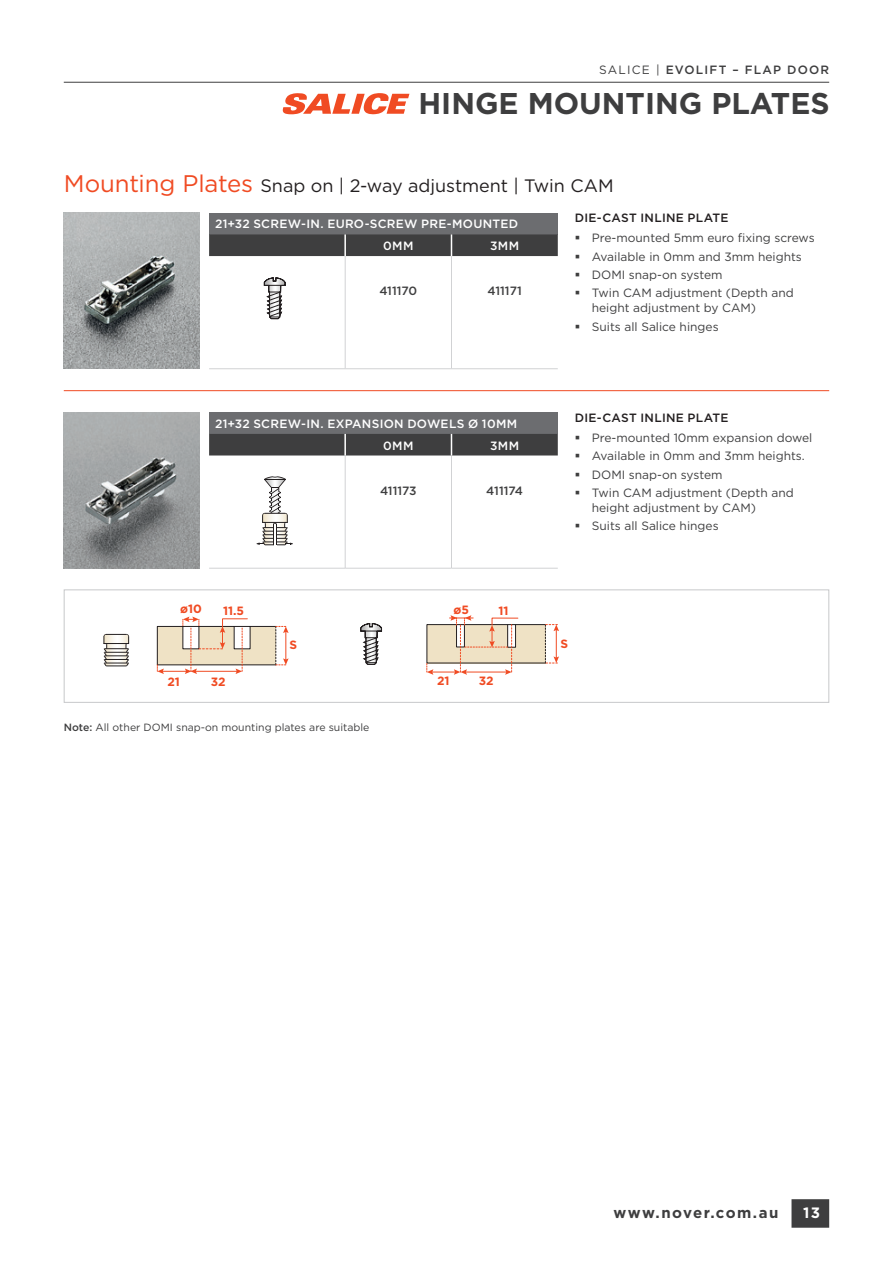
<style>
.page{position:relative;width:893px;height:1263px;background:#fff}
.page>*{position:absolute;margin:0;border:0;box-sizing:border-box;transform-origin:0 0}
.SECTION_Heading_-_TOP{font:700 30px "Gotham";color:#3e3e3f}
.SOFT_CLOSE{font:18px "Gotham";color:#231f20}
.t1{font:700 15px "Gotham";letter-spacing:.09em;color:#3e3e3f}
.t2{font:700 15px "Gotham";color:#fff}
.t3{font:12px/15px "Gotham";color:#3e3e3f}
.Table_Headings__Description{font:500 12px "Gotham";letter-spacing:.025em;color:#fff}
.Table_Headings__Description-2{font:500 12px "Gotham";letter-spacing:.02em;color:#231f20}
.Code_Centred{font:500 12px "Gotham";color:#3e3e3f}
.TAB_Heading_-_TOP{font:500 12px "Gotham";letter-spacing:.1em;color:#3e3e3f}
.t4{font:700 12px "Gotham";color:#f04b23}
.NEW_Bullet_Points{font:10.5px "Gotham";color:#3e3e3f}
.s1{font-weight:400}
.s2{font-size:24px;color:#f04b23}
.s3{font-weight:500}
</style>
<div class="page">
<div style="left:791px;top:1199px;width:38px;height:29px;background:#3e3e3f"></div>
<hr style="left:64px;top:82px;width:765px;height:1px;background:#3e3e3f">
<div style="left:64px;top:589px;width:765px;height:114px;border:1px solid #c7c8ca"></div>
<svg style="left:157px;top:616px;width:132px;height:58px"></svg>
<svg style="left:426px;top:615px;width:133px;height:60px"></svg>
<svg style="left:360px;top:623px;width:22px;height:42px"></svg>
<div style="left:209px;top:412px;width:349px;height:22px;background:#6c6d70"></div>
<div style="left:209px;top:434px;width:349px;height:21px;background:#3e3e3f"></div>
<hr style="left:345px;top:455px;width:1px;height:113px;background:#d1d2d4">
<hr style="left:451px;top:455px;width:1px;height:113px;background:#d1d2d4">
<hr style="left:209px;top:568px;width:136px;height:1px;background:#d1d2d4">
<hr style="left:345px;top:568px;width:106px;height:1px;background:#d1d2d4">
<hr style="left:451px;top:568px;width:107px;height:1px;background:#d1d2d4">
<div style="left:209px;top:213px;width:349px;height:21px;background:#6c6d70"></div>
<div style="left:209px;top:234px;width:349px;height:22px;background:#3e3e3f"></div>
<hr style="left:345px;top:256px;width:1px;height:113px;background:#d1d2d4">
<hr style="left:451px;top:256px;width:1px;height:113px;background:#d1d2d4">
<hr style="left:209px;top:368px;width:136px;height:1px;background:#d1d2d4">
<hr style="left:345px;top:368px;width:106px;height:1px;background:#d1d2d4">
<hr style="left:451px;top:368px;width:107px;height:1px;background:#d1d2d4">
<svg style="left:264px;top:277px;width:22px;height:42px"></svg>
<img style="left:64px;top:412px;width:136px;height:156px">
<hr style="left:64px;top:390px;width:765px;height:1px;background:#f04b23">
<svg style="left:282px;top:93px;width:127px;height:21px"></svg>
<svg style="left:257px;top:476px;width:36px;height:70px"></svg>
<svg style="left:103px;top:634px;width:26px;height:33px"></svg>
<img style="left:64px;top:213px;width:136px;height:156px">
<p class="TAB_Heading_-_TOP" style="left:599px;top:62px;width:231px"><span class="s1">SALICE |</span> EVOLIFT – FLAP DOOR</p>
<p class="SECTION_Heading_-_TOP" style="left:418px;top:84px;width:413px">HINGE MOUNTING PLATES</p>
<p class="SOFT_CLOSE" style="left:64px;top:174px;width:551px"><span class="s2">Mounting Plates</span> Snap on | 2-way adjustment | Twin CAM</p>
<p class="Table_Headings__Description" style="left:215px;top:216px;width:304px">21+32 SCREW-IN. EURO-SCREW PRE-MOUNTED</p>
<p class="Table_Headings__Description" style="left:383px;top:238px;width:32px">0MM</p>
<p class="Table_Headings__Description" style="left:490px;top:238px;width:30px">3MM</p>
<p class="Code_Centred" style="left:379px;top:283px;width:39px">411170</p>
<p class="Code_Centred" style="left:487px;top:283px;width:36px">411171</p>
<p class="Table_Headings__Description" style="left:215px;top:416px;width:304px">21+32 SCREW-IN. EXPANSION DOWELS Ø 10MM</p>
<p class="Table_Headings__Description" style="left:383px;top:437px;width:32px">0MM</p>
<p class="Table_Headings__Description" style="left:490px;top:437px;width:30px">3MM</p>
<p class="Code_Centred" style="left:380px;top:483px;width:38px">411173</p>
<p class="Code_Centred" style="left:486px;top:483px;width:38px">411174</p>
<p class="t4" style="left:180px;top:601px;width:23px">ø10</p>
<p class="t4" style="left:223px;top:603px;width:23px">11.5</p>
<p class="t4" style="left:167px;top:673px;width:14px">21</p>
<p class="t4" style="left:211px;top:673px;width:16px">32</p>
<p class="t4" style="left:289px;top:637px;width:9px">S</p>
<p class="NEW_Bullet_Points" style="left:64px;top:720px;width:307px"><span class="s3">Note:</span> All other DOMI snap-on mounting plates are suitable</p>
<p class="t4" style="left:454px;top:602px;width:17px">ø5</p>
<p class="t4" style="left:498px;top:603px;width:12px">11</p>
<p class="t4" style="left:437px;top:673px;width:14px">21</p>
<p class="t4" style="left:479px;top:673px;width:16px">32</p>
<p class="Table_Headings__Description-2" style="left:575px;top:210px;width:155px">DIE-CAST INLINE PLATE</p>
<p class="t3" style="left:592px;top:230px;width:224px">Pre-mounted 5mm euro fixing screws</p>
<p class="t3" style="left:592px;top:248px;width:212px">Available in 0mm and 3mm heights</p>
<p class="t3" style="left:592px;top:267px;width:132px">DOMI snap-on system</p>
<p class="t3" style="left:592px;top:285px;width:203px">Twin CAM adjustment (Depth and height adjustment by CAM)</p>
<p class="t3" style="left:592px;top:319px;width:128px">Suits all Salice hinges</p>
<p class="Table_Headings__Description-2" style="left:575px;top:410px;width:155px">DIE-CAST INLINE PLATE</p>
<p class="t3" style="left:592px;top:430px;width:222px">Pre-mounted 10mm expansion dowel</p>
<p class="t3" style="left:592px;top:448px;width:214px">Available in 0mm and 3mm heights.</p>
<p class="t3" style="left:592px;top:467px;width:132px">DOMI snap-on system</p>
<p class="t3" style="left:592px;top:485px;width:203px">Twin CAM adjustment (Depth and height adjustment by CAM)</p>
<p class="t3" style="left:592px;top:518px;width:128px">Suits all Salice hinges</p>
<p class="t4" style="left:560px;top:636px;width:9px">S</p>
<p class="t1" style="left:614px;top:1203px;width:166px">www.nover.com.au</p>
<p class="t2" style="left:803px;top:1203px;width:19px">13</p>
</div>
